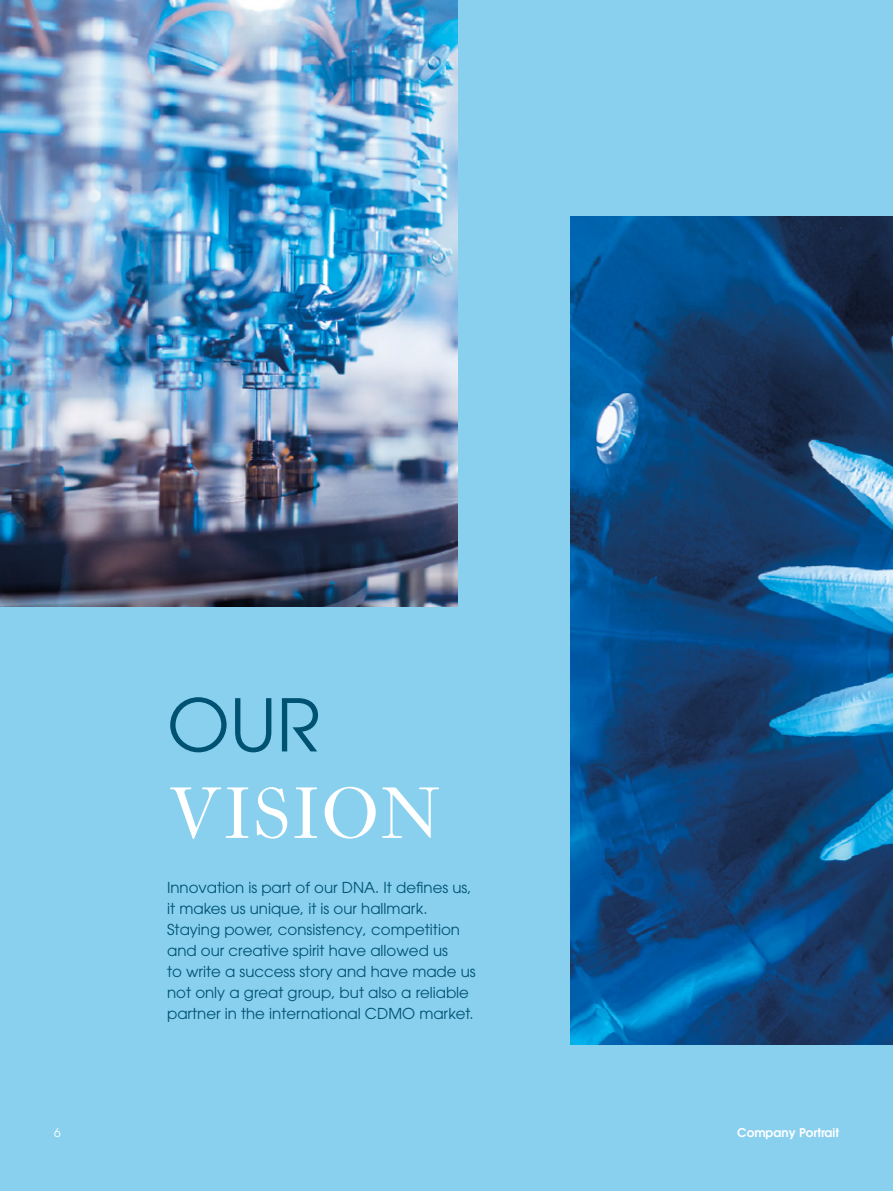
<style>
.page{position:relative;width:893px;height:1191px;background:#89d0ef}
.page>*{position:absolute;margin:0;border:0;box-sizing:border-box;transform-origin:0 0}
.t1{font:72px "LTC Caslon Pro";letter-spacing:.02em;color:#fff}
.t2{font:72px "ITC Avant Garde Pro";color:#005273}
.t3{font:15px/21px "ITC Avant Garde Pro";color:#005273}
.t4{font:600 12px "ITC Avant Garde Pro";color:#fff}
.t5{font:12px "ITC Avant Garde Pro";color:#fff}
</style>
<div class="page">
<img style="left:570px;top:217px;width:323px;height:828px">
<img style="left:0;top:0;width:457px;height:606px">
<h1 class="t2" style="left:167px;top:680px;width:155px">OUR</h1>
<h1 class="t1" style="left:168px;top:775px;width:275px">VISION</h1>
<p class="t3" style="left:167px;top:877px;width:310px">Innovation is part of our DNA. It defines us, it makes us unique, it is our hallmark.<br>Staying power, consistency, competition and our creative spirit have allowed us<br>to write a success story and have made us not only a great group, but also a reliable partner in the international CDMO market.</p>
<p class="t5" style="left:54px;top:1125px;width:8px">6</p>
<p class="t4" style="left:737px;top:1124px;width:103px">Company Portrait</p>
</div>
